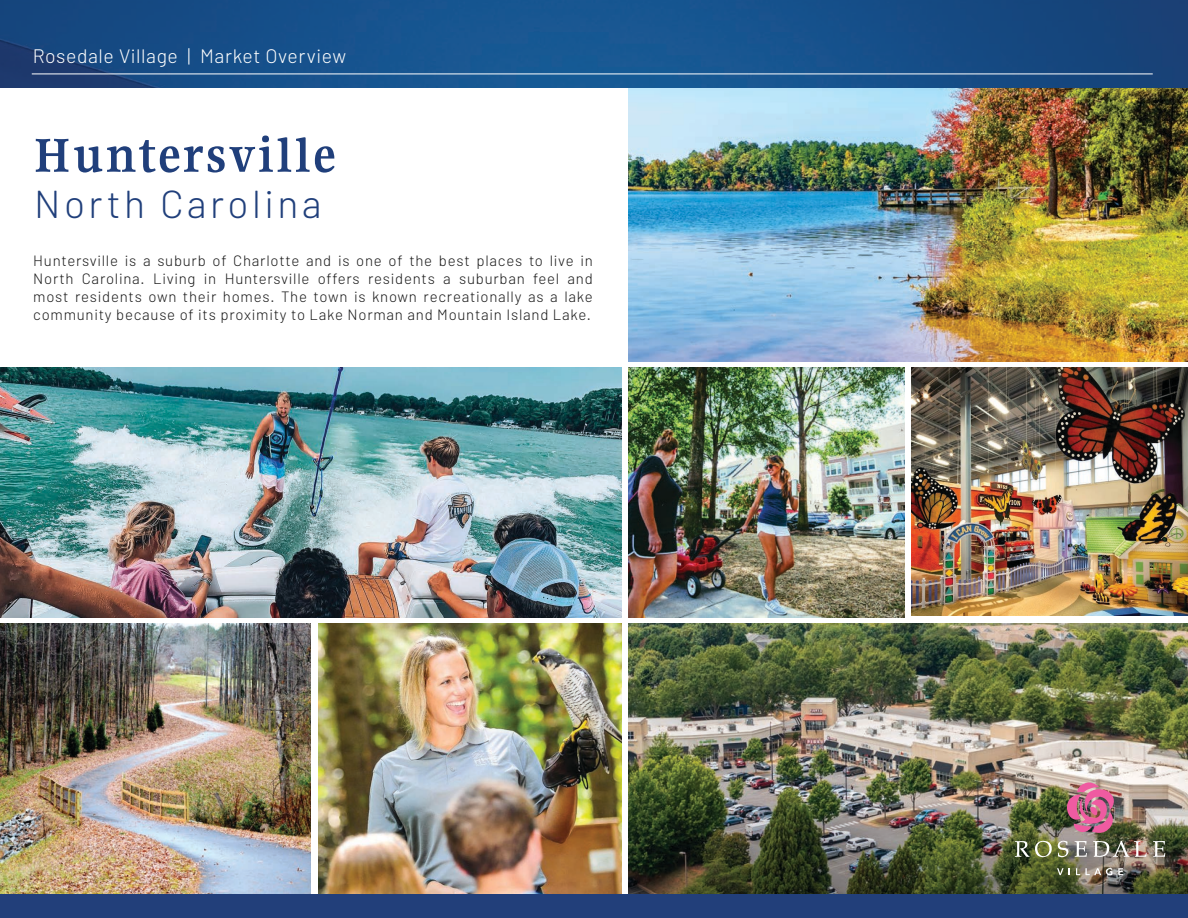
<style>
.page{position:relative;width:1188px;height:918px;background:#fff}
.page>*{position:absolute;margin:0;border:0;box-sizing:border-box;transform-origin:0 0}
.t1{font:700 52.5px "Gupter";letter-spacing:.05em;color:#203f7b}
.t2{font:300 39px "Barlow";letter-spacing:.09em;color:#203f7b}
.t3{font:300 19.5px "Barlow";letter-spacing:.03em;color:#fff}
.t4{font:300 15px/18px "Barlow";letter-spacing:.05em;color:#191919;text-align:justify}
</style>
<div class="page">
<img style="left:318px;top:624px;width:303px;height:270px">
<img style="left:628px;top:624px;width:560px;height:81px">
<img style="left:0;top:624px;width:310px;height:270px">
<img style="left:628px;top:88px;width:560px;height:274px">
<img style="left:628px;top:705px;width:560px;height:189px">
<img style="left:0;top:367px;width:621px;height:250px">
<img style="left:1067px;top:782px;width:48px;height:51px">
<svg style="left:1075px;top:841px;width:12px;height:16px"></svg>
<svg style="left:1153px;top:841px;width:12px;height:16px"></svg>
<svg style="left:1015px;top:841px;width:54px;height:17px"></svg>
<svg style="left:1093px;top:840px;width:54px;height:17px"></svg>
<svg style="left:1057px;top:868px;width:13px;height:7px"></svg>
<svg style="left:1118px;top:868px;width:5px;height:7px"></svg>
<svg style="left:1076px;top:867px;width:36px;height:8px"></svg>
<img style="left:628px;top:368px;width:277px;height:249px">
<img style="left:912px;top:368px;width:276px;height:248px">
<svg style="left:0;top:0;width:1188px;height:88px;background:#184f88"></svg>
<hr style="left:32px;top:74px;width:1121px;height:1px;background:#fff">
<div style="left:0;top:894px;width:1188px;height:24px;background:#223f7a"></div>
<p class="t3" style="left:33px;top:44px;width:315px">Rosedale Village | Market Overview</p>
<p class="t1" style="left:33px;top:128px;width:304px">Huntersville</p>
<p class="t2" style="left:34px;top:180px;width:289px">North Carolina</p>
<p class="t4" style="left:33px;top:251px;width:561px">Huntersville is a suburb of Charlotte and is one of the best places to live in North Carolina. Living in Huntersville offers residents a suburban feel and most residents own their homes. The town is known recreationally as a lake community because of its proximity to Lake Norman and Mountain Island Lake.</p>
</div>
